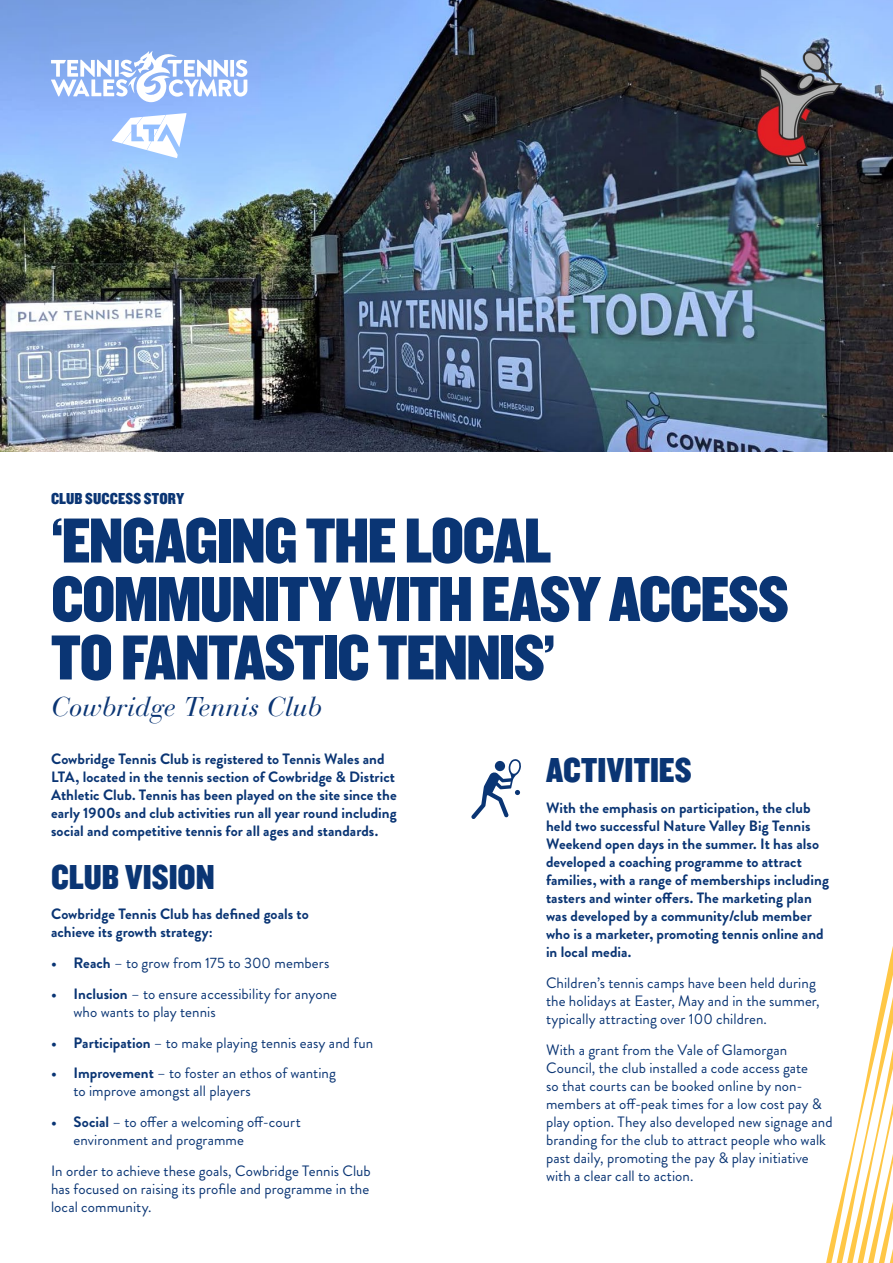
<style>
.page{position:relative;width:893px;height:1263px;background:#fff}
.page>*{position:absolute;margin:0;border:0;box-sizing:border-box;transform-origin:0 0}
.t1{font:66px/58.5px "Knockout 70 Full Welterwt";letter-spacing:-.025em;color:#0a3574}
.t2{font:36px "Knockout 70 Full Welterwt";letter-spacing:.005em;color:#0a3574}
.t3{font:italic 27px "Bauer Bodoni Std";letter-spacing:.005em;color:#0a3574}
.t4{font:16.5px "Knockout 70 Full Welterwt";letter-spacing:.005em;color:#0a3574}
.t5{font:15px/18px "Brandon Grotesque";letter-spacing:.005em;color:#0a3574}
.t6{font:700 15px/18px "Brandon Grotesque";letter-spacing:.005em;color:#0a3574}
.s1{font-weight:700}
</style>
<div class="page">
<img style="left:0;top:0;width:893px;height:452px">
<svg style="left:471px;top:759px;width:50px;height:60px"></svg>
<svg style="left:112px;top:113px;width:75px;height:45px"></svg>
<svg style="left:51px;top:51px;width:196px;height:51px"></svg>
<img style="left:757px;top:51px;width:85px;height:114px">
<svg style="left:826px;top:946px;width:67px;height:317px"></svg>
<p class="t4" style="left:51px;top:488px;width:135px">CLUB SUCCESS STORY</p>
<h1 class="t1" style="left:51px;top:509px;width:739px">‘ENGAGING THE LOCAL<br>COMMUNITY WITH EASY ACCESS<br>TO FANTASTIC TENNIS’</h1>
<h3 class="t3" style="left:51px;top:691px;width:273px">Cowbridge Tennis Club</h3>
<h2 class="t2" style="left:546px;top:747px;width:147px">ACTIVITIES</h2>
<p class="t6" style="left:546px;top:799px;width:284px">With the emphasis on participation, the club held two successful Nature Valley Big Tennis Weekend open days in the summer. It has also developed a coaching programme to attract families, with a range of memberships including tasters and winter offers. The marketing plan was developed by a community/club member who is a marketer, promoting tennis online and in local media.</p>
<p class="t5" style="left:546px;top:974px;width:275px">Children’s tennis camps have been held during the holidays at Easter, May and in the summer, typically attracting over 100 children.</p>
<p class="t5" style="left:546px;top:1041px;width:288px">With a grant from the Vale of Glamorgan Council, the club installed a code access gate<br>so that courts can be booked online by non&shy;members at off-peak times for a low cost pay &amp; play option. They also developed new signage and branding for the club to attract people who walk past daily, promoting the pay &amp; play initiative with a clear call to action.</p>
<p class="t6" style="left:51px;top:750px;width:347px">Cowbridge Tennis Club is registered to Tennis Wales and LTA, located in the tennis section of Cowbridge &amp; District Athletic Club. Tennis has been played on the site since the early 1900s and club activities run all year round including social and competitive tennis for all ages and standards.</p>
<h2 class="t2" style="left:51px;top:853px;width:165px">CLUB VISION</h2>
<p class="t6" style="left:51px;top:905px;width:259px">Cowbridge Tennis Club has defined goals to achieve its growth strategy:</p>
<p class="t5" style="left:51px;top:954px;width:280px"><span class="s1">• Reach</span> – to grow from 175 to 300 members</p>
<p class="t5" style="left:74px;top:985px;width:265px;text-indent:-22px"><span class="s1">• Inclusion</span> – to ensure accessibility for anyone who wants to play tennis</p>
<p class="t5" style="left:51px;top:1034px;width:324px"><span class="s1">• Participation</span> – to make playing tennis easy and fun</p>
<p class="t5" style="left:74px;top:1064px;width:264px;text-indent:-22px"><span class="s1">• Improvement</span> – to foster an ethos of wanting to improve amongst all players</p>
<p class="t5" style="left:74px;top:1113px;width:229px;text-indent:-22px"><span class="s1">• Social</span> – to offer a welcoming off-court environment and programme</p>
<p class="t5" style="left:51px;top:1162px;width:321px;text-align:justify">In order to achieve these goals, Cowbridge Tennis Club has focused on raising its profile and programme in the local community.</p>
</div>
